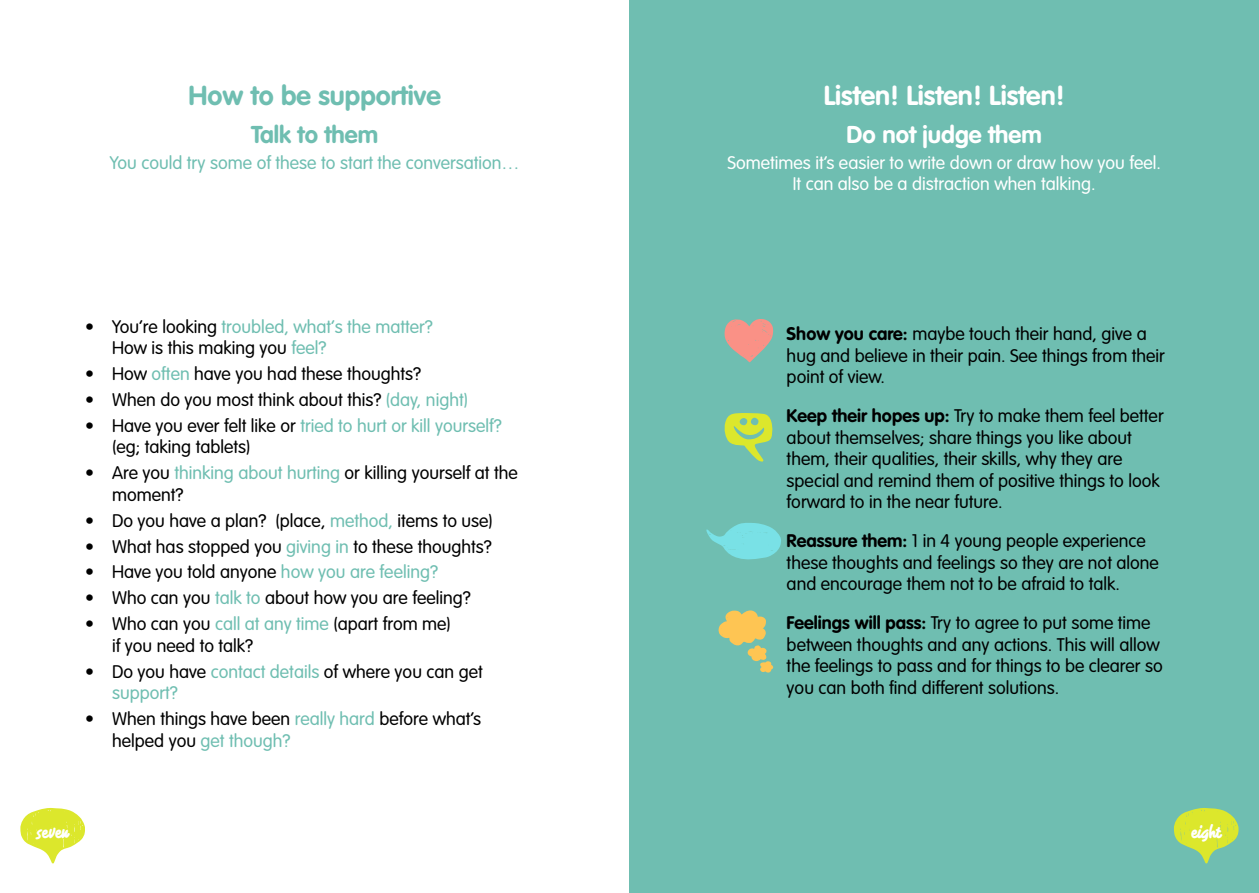
<style>
.page{position:relative;width:1259px;height:893px;background:#fff}
.page>*{position:absolute;margin:0;border:0;box-sizing:border-box;transform-origin:0 0}
.t1{font:700 27px "VAG Rounded";color:#fff}
.t2{font:700 27px "VAG Rounded";color:#6fbeb1}
.t3{font:700 24px "VAG Rounded";color:#fff}
.t4{font:700 24px "VAG Rounded";color:#6fbeb1}
.t5{font:300 18px/21.6px "VAG Rounded";color:#000}
.t6{font:300 18px/21.6px "VAG Rounded";color:#fff;text-align:center}
.t7{font:300 18px "VAG Rounded";color:#6fbeb1}
.t8{font:18px "Rotulona Hand";letter-spacing:-.01em;color:#fff}
.s1{color:#6fbeb1}
.s2{font-weight:700}
</style>
<div class="page">
<div style="left:629px;top:0;width:630px;height:893px;background:#6fbeb1"></div>
<svg style="left:724px;top:319px;width:50px;height:44px"></svg>
<svg style="left:718px;top:610px;width:55px;height:63px"></svg>
<svg style="left:724px;top:413px;width:49px;height:49px"></svg>
<div style="left:751px;top:418px;width:7px;height:7px;background:#6fbeb1;border-radius:50%"></div>
<div style="left:739px;top:418px;width:8px;height:7px;background:#6fbeb1;border-radius:50%"></div>
<svg style="left:706px;top:523px;width:75px;height:37px"></svg>
<svg style="left:20px;top:808px;width:65px;height:56px"></svg>
<svg style="left:1174px;top:808px;width:64px;height:56px"></svg>
<h1 class="t2" style="left:189px;top:80px;width:254px">How to be supportive</h1>
<h2 class="t4" style="left:251px;top:120px;width:129px">Talk to them</h2>
<p class="t7" style="left:110px;top:152px;width:411px">You could try some of these to start the conversation…</p>
<p class="t5" style="left:112px;top:316px;width:322px;text-indent:-27px">• You’re looking <span class="s1">troubled, what‘s the matter?<br></span>How is this making you <span class="s1">feel?</span></p>
<p class="t5" style="left:85px;top:364px;width:338px">• How <span class="s1">often</span> have you had these thoughts?</p>
<p class="t5" style="left:85px;top:389px;width:384px">• When do you most think about this? <span class="s1">(day, night)</span></p>
<p class="t5" style="left:112px;top:415px;width:391px;text-indent:-27px">• Have you ever felt like or <span class="s1">tried to hurt or kill yourself? </span>(eg; taking tablets)</p>
<p class="t5" style="left:112px;top:463px;width:407px;text-indent:-27px">• Are you <span class="s1">thinking about hurting</span> or killing yourself at the moment?</p>
<p class="t5" style="left:85px;top:510px;width:409px">• Do you have a plan? (place, <span class="s1">method,</span> items to use)</p>
<p class="t5" style="left:85px;top:536px;width:408px">• What has stopped you <span class="s1">giving in</span> to these thoughts?</p>
<p class="t5" style="left:85px;top:562px;width:354px">• Have you told anyone <span class="s1">how you are feeling?</span></p>
<p class="t5" style="left:85px;top:588px;width:387px">• Who can you <span class="s1">talk to</span> about how you are feeling?</p>
<p class="t5" style="left:112px;top:614px;width:340px;text-indent:-27px">• Who can you <span class="s1">call at any time</span> (apart from me) if you need to talk?</p>
<p class="t5" style="left:112px;top:661px;width:372px;text-indent:-27px">• Do you have <span class="s1">contact details</span> of where you can get <span class="s1">support?</span></p>
<p class="t5" style="left:112px;top:708px;width:370px;text-indent:-27px">• When things have been <span class="s1">really hard</span> before what’s helped you <span class="s1">get though?</span></p>
<h1 class="t1" style="left:823px;top:80px;width:243px">Listen! Listen! Listen!</h1>
<h2 class="t3" style="left:846px;top:120px;width:197px">Do not judge them</h2>
<p class="t6" style="left:727px;top:152px;width:435px">Sometimes it’s easier to write down or draw how you feel.<br>It can also be a distraction when talking.</p>
<p class="t5" style="left:786px;top:324px;width:380px"><span class="s2">Show you care:</span> maybe touch their hand, give a hug and believe in their pain. See things from their point of view.</p>
<p class="t5" style="left:786px;top:406px;width:378px"><span class="s2">Keep their hopes up:</span> Try to make them feel better about themselves; share things you like about them, their qualities, their skills, why they are special and remind them of positive things to look forward to in the near future.</p>
<p class="t5" style="left:786px;top:531px;width:374px"><span class="s2">Reassure them:</span> 1 in 4 young people experience these thoughts and feelings so they are not alone and encourage them not to be afraid to talk.</p>
<p class="t5" style="left:786px;top:612px;width:378px"><span class="s2">Feelings will pass:</span> Try to agree to put some time between thoughts and any actions. This will allow the feelings to pass and for things to be clearer so you can both find different solutions.</p>
<p class="t8" style="left:37px;top:819px;width:34px">seven</p>
<p class="t8" style="left:1191px;top:819px;width:32px">eight</p>
</div>
